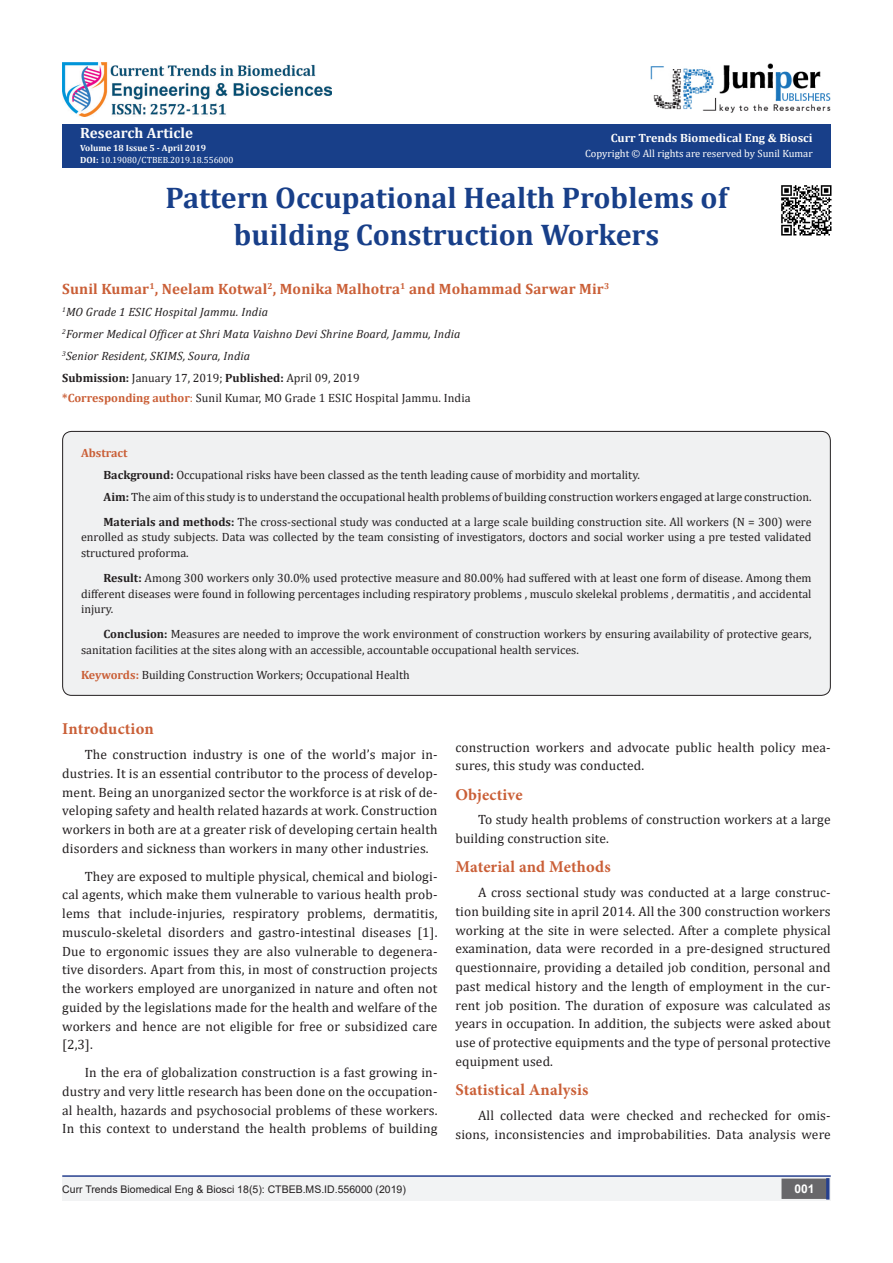
<style>
.page{position:relative;width:893px;height:1263px;background:#fff}
.page>*{position:absolute;margin:0;border:0;box-sizing:border-box;transform-origin:0 0}
.t1{font:700 30px "Cambria";color:#183f89}
.t2{font:700 16.5px "Minion Pro";letter-spacing:.01em;color:#ca5f37}
.t3{font:700 15px "Cambria";letter-spacing:.01em;color:#ca5f37}
.t4{font:700 15px "Cambria";color:#fcfcfc}
.t5{font:13.5px/18.8px "Cambria";letter-spacing:.01em;color:#231f20;text-align:justify}
.t6{font:12px/15.8px "Cambria";color:#231f20;text-align:justify}
.t7{font:italic 12px "Cambria";letter-spacing:.01em;color:#231f20}
.t8{font:700 12px "Cambria";color:#fffefc}
.t9{font:700 12px "Cambria";color:#ca5f37}
.t10{font:700 12px "Arial";color:#fff}
.t11{font:10.5px "Arial";color:#231f20}
.t12{font:10.5px "Cambria";color:#fffefc}
.t13{font:9px "Cambria";color:#fff}
.t14{font:700 9px "Cambria";color:#fcfcfc}
.s1{font-weight:700;color:#fcfcfc}
.s2{font-weight:700}
.s3{font-weight:700;color:#ca5f37}
.s4{color:#ca5f37}
</style>
<div class="page">
<div style="left:62px;top:124px;width:769px;height:44px;background:#183f89"></div>
<img style="left:651px;top:63px;width:180px;height:50px">
<hr style="left:62px;top:1175px;width:769px;height:2px;background:#253f8e">
<div style="left:62px;top:1177px;width:495px;height:24px;background:#f2f3f4"></div>
<div style="left:557px;top:1177px;width:274px;height:24px;background:#f2f3f4"></div>
<div style="left:782px;top:1179px;width:45px;height:19px;background:#68676a"></div>
<div style="left:781px;top:1178px;width:46px;height:21px;border:2px solid #68676a"></div>
<div style="left:826px;top:1178px;width:3px;height:21px;background:#253f8e;border:2px solid #253f8e"></div>
<img style="left:62px;top:62px;width:269px;height:55px">
<div style="left:63px;top:431px;width:767px;height:264px;background:#f0f1f2;border-radius:9px"></div>
<img style="left:781px;top:185px;width:51px;height:51px">
<p class="t4" style="left:80px;top:123px;width:114px">Research Article</p>
<p class="t14" style="left:80px;top:141px;width:127px">Volume 18 Issue 5 - April 2019</p>
<p class="t13" style="left:80px;top:154px;width:155px"><span class="s1">D</span><span class="s2">OI:</span> 10.19080/CTBEB.2019.18.556000</p>
<p class="t8" style="left:611px;top:129px;width:203px">Curr Trends Biomedical Eng &amp; Biosci</p>
<p class="t12" style="left:585px;top:147px;width:229px">Copyright © All rights are reserved by Sunil Kumar</p>
<p class="t1" style="left:165px;top:176px;width:563px">Pattern Occupational Health Problems of</p>
<p class="t1" style="left:234px;top:214px;width:427px">building Construction Workers</p>
<p class="t3" style="left:62px;top:278px;width:548px">Sunil Kumar<sup>1</sup>, Neelam Kotwal<sup>2</sup>, Monika Malhotra<sup>1</sup> and Mohammad Sarwar Mir<sup>3</sup></p>
<p class="t7" style="left:62px;top:304px;width:207px"><sup>1</sup>MO Grade 1 ESIC Hospital Jammu. India</p>
<p class="t7" style="left:62px;top:325px;width:400px"><sup>2</sup>Former Medical Officer at Shri Mata Vaishno Devi Shrine Board, Jammu, India</p>
<p class="t7" style="left:62px;top:347px;width:189px"><sup>3</sup>Senior Resident, SKIMS, Soura, India</p>
<p class="t6" style="left:62px;top:370px;width:299px"><span class="s2">Submission:</span> January 17, 2019; <span class="s2">Published:</span> April 09, 2019</p>
<p class="t6" style="left:62px;top:390px;width:410px"><span class="s3">*Corresponding author</span><span class="s4">:</span> Sunil Kumar, MO Grade 1 ESIC Hospital Jammu. India</p>
<p class="t9" style="left:81px;top:445px;width:48px">Abstract</p>
<p class="t6" style="left:104px;top:467px;width:538px"><span class="s2">Background:</span> Occupational risks have been classed as the tenth leading cause of morbidity and mortality.</p>
<p class="t6" style="left:104px;top:489px;width:710px"><span class="s2">Aim:</span> The aim of this study is to understand the occupational health problems of building construction workers engaged at large construction.</p>
<p class="t6" style="left:81px;top:513px;width:732px;text-indent:22px"><span class="s2">Materials and methods:</span> The cross-sectional study was conducted at a large scale building construction site. All workers (N = 300) were enrolled as study subjects. Data was collected by the team consisting of investigators, doctors and social worker using a pre tested validated structured proforma.</p>
<p class="t6" style="left:81px;top:570px;width:732px;text-indent:22px"><span class="s2">Result:</span> Among 300 workers only 30.0% used protective measure and 80.00% had suffered with at least one form of disease. Among them different diseases were found in following percentages including respiratory problems , musculo skelekal problems , dermatitis , and accidental injury.</p>
<p class="t6" style="left:81px;top:626px;width:732px;text-indent:22px"><span class="s2">Conclusion:</span> Measures are needed to improve the work environment of construction workers by ensuring availability of protective gears, sanitation facilities at the sites along with an accessible, accountable occupational health services.</p>
<p class="t6" style="left:81px;top:667px;width:330px"><span class="s3">Keywords:</span> Building Construction Workers; Occupational Health</p>
<p class="t2" style="left:62px;top:717px;width:93px">Introduction</p>
<p class="t5" style="left:62px;top:745px;width:377px;text-indent:22px">The construction industry is one of the world’s major in&shy;dustries. It is an essential contributor to the process of develop&shy;ment. Being an unorganized sector the workforce is at risk of de&shy;veloping safety and health related hazards at work. Construction workers in both are at a greater risk of developing certain health disorders and sickness than workers in many other industries.</p>
<p class="t5" style="left:62px;top:867px;width:377px;text-indent:22px">They are exposed to multiple physical, chemical and biologi&shy;cal agents, which make them vulnerable to various health prob&shy;lems that include-injuries, respiratory problems, dermatitis, musculo-skeletal disorders and gastro-intestinal diseases [1].<br>Due to ergonomic issues they are also vulnerable to degenera&shy;tive disorders. Apart from this, in most of construction projects the workers employed are unorganized in nature and often not guided by the legislations made for the health and welfare of the workers and hence are not eligible for free or subsidized care [2,3].</p>
<p class="t5" style="left:62px;top:1063px;width:377px;text-indent:22px">In the era of globalization construction is a fast growing in&shy;dustry and very little research has been done on the occupation&shy;al health, hazards and psychosocial problems of these workers.<br>In this context to understand the health problems of building</p>
<p class="t5" style="left:455px;top:738px;width:377px">construction workers and advocate public health policy mea&shy;sures, this study was conducted.</p>
<p class="t2" style="left:455px;top:783px;width:69px">Objective</p>
<p class="t5" style="left:455px;top:810px;width:377px;text-indent:22px">To study health problems of construction workers at a large building construction site.</p>
<p class="t2" style="left:455px;top:855px;width:157px">Material and Methods</p>
<p class="t5" style="left:455px;top:883px;width:377px;text-indent:22px">A cross sectional study was conducted at a large construc&shy;tion building site in april 2014. All the 300 construction workers working at the site in were selected. After a complete physical examination, data were recorded in a pre-designed structured questionnaire, providing a detailed job condition, personal and past medical history and the length of employment in the cur&shy;rent job position. The duration of exposure was calculated as years in occupation. In addition, the subjects were asked about use of protective equipments and the type of personal protective equipment used.</p>
<p class="t2" style="left:455px;top:1078px;width:134px">Statistical Analysis</p>
<p class="t5" style="left:455px;top:1106px;width:377px;text-align:right">All collected data were checked and rechecked for omis&shy;sions, inconsistencies and improbabilities. Data analysis were</p>
<p class="t11" style="left:62px;top:1182px;width:345px">Curr Trends Biomedical Eng &amp; Biosci 18(5): CTBEB.MS.ID.556000 (2019)</p>
<p class="t10" style="left:794px;top:1180px;width:22px">001</p>
</div>
